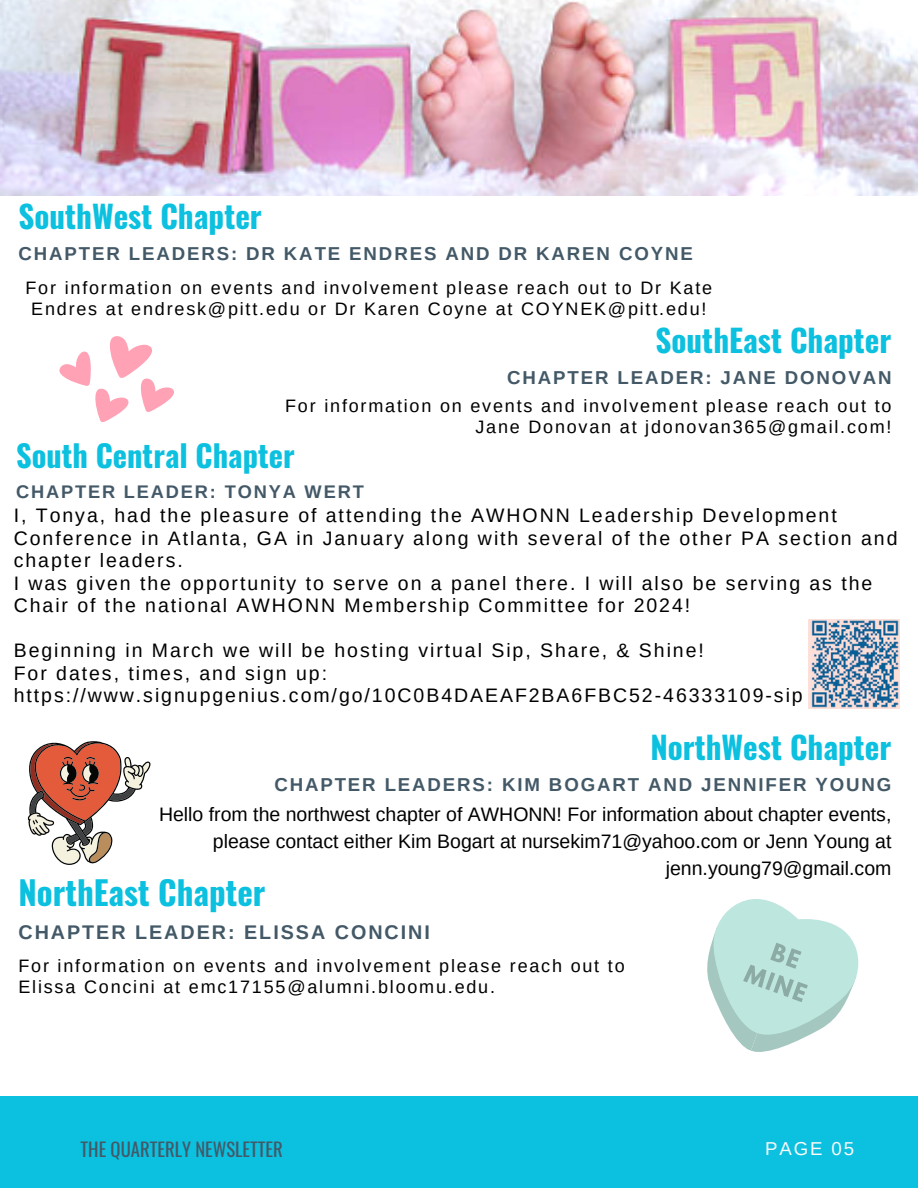
<style>
.page{position:relative;width:918px;height:1188px;background:#fff}
.page>*{position:absolute;margin:0;border:0;box-sizing:border-box;transform-origin:0 0}
.t1{font:700 33px "Oswald";color:#0cc0df}
.t2{font:700 31.2px "Oswald";color:#0cc0df}
.t3{font:700 30.45px "Oswald";color:#0cc0df}
.t4{font:700 19.8px "Arimo";letter-spacing:.1em;color:#435967}
.t5{font:19.5px/22.5px "Arimo";letter-spacing:.1em;color:#000}
.t6{font:19.5px/27px "Arimo";color:#000;text-align:right}
.t7{font:700 18.75px "Arimo";letter-spacing:.1em;color:#435967}
.t8{font:18.6px "Oswald";color:#435967}
.t9{font:18.6px "Arimo";letter-spacing:.1em;color:#fafafa}
.t10{font:700 18.3px "Arimo";letter-spacing:.1em;color:#435967}
.t11{font:18px/21.3px "Arimo";letter-spacing:.1em;color:#000;text-align:center}
</style>
<div class="page">
<div style="left:0;top:1096px;width:918px;height:92px;background:#0cc0df"></div>
<img style="left:0;top:0;width:918px;height:196px">
<svg style="left:28px;top:741px;width:122px;height:124px"></svg>
<svg style="left:59px;top:336px;width:115px;height:86px"></svg>
<svg style="left:707px;top:899px;width:152px;height:153px"></svg>
<img style="left:809px;top:620px;width:91px;height:89px">
<p class="t2" style="left:18px;top:191px;width:245px">SouthWest Chapter</p>
<h1 class="t7" style="left:18px;top:243px;width:676px">CHAPTER LEADERS: DR KATE ENDRES AND DR KAREN COYNE</h1>
<p class="t11" style="left:26px;top:277px;width:688px">For information on events and involvement please reach out to Dr Kate<br>Endres at endresk@pitt.edu or Dr Karen Coyne at COYNEK@pitt.edu!</p>
<p class="t2" style="left:656px;top:316px;width:237px">SouthEast Chapter</p>
<p class="t7" style="left:507px;top:367px;width:386px">CHAPTER LEADER: JANE DONOVAN</p>
<h1 class="t11" style="left:285px;top:395px;width:608px;text-align:right">For information on events and involvement please reach out to<br>Jane Donovan at jdonovan365@gmail.com!</h1>
<h1 class="t3" style="left:16px;top:432px;width:280px">South Central Chapter</h1>
<h2 class="t10" style="left:16px;top:481px;width:349px">CHAPTER LEADER: TONYA WERT</h2>
<p class="t5" style="left:14px;top:504px;width:885px">I, Tonya, had the pleasure of attending the AWHONN Leadership Development<br>Conference in Atlanta, GA in January along with several of the other PA section and chapter leaders.</p>
<p class="t5" style="left:14px;top:571px;width:860px">I was given the opportunity to serve on a panel there. I will also be serving as the<br>Chair of the national AWHONN Membership Committee for 2024!</p>
<h1 class="t5" style="left:14px;top:639px;width:692px">Beginning in March we will be hosting virtual Sip, Share, &amp; Shine!</h1>
<h2 class="t5" style="left:14px;top:661px;width:791px">For dates, times, and sign up: https://www.signupgenius.com/go/10C0B4DAEAF2BA6FBC52-46333109-sip</h2>
<p class="t2" style="left:650px;top:723px;width:243px">NorthWest Chapter</p>
<p class="t7" style="left:274px;top:774px;width:619px">CHAPTER LEADERS: KIM BOGART AND JENNIFER YOUNG</p>
<h1 class="t6" style="left:159px;top:801px;width:734px">Hello from the northwest chapter of AWHONN! For information about chapter events, please contact either Kim Bogart at nursekim71@yahoo.com or Jenn Young at jenn.young79@gmail.com</h1>
<h2 class="t1" style="left:18px;top:866px;width:249px">NorthEast Chapter</h2>
<p class="t4" style="left:18px;top:921px;width:413px">CHAPTER LEADER: ELISSA CONCINI</p>
<h2 class="t11" style="left:18px;top:955px;width:608px;text-align:left">For information on events and involvement please reach out to<br>Elissa Concini at emc17155@alumni.bloomu.edu.</h2>
<h2 class="t8" style="left:81px;top:1135px;width:204px">THE QUARTERLY NEWSLETTER</h2>
<p class="t9" style="left:765px;top:1138px;width:90px">PAGE 05</p>
</div>
